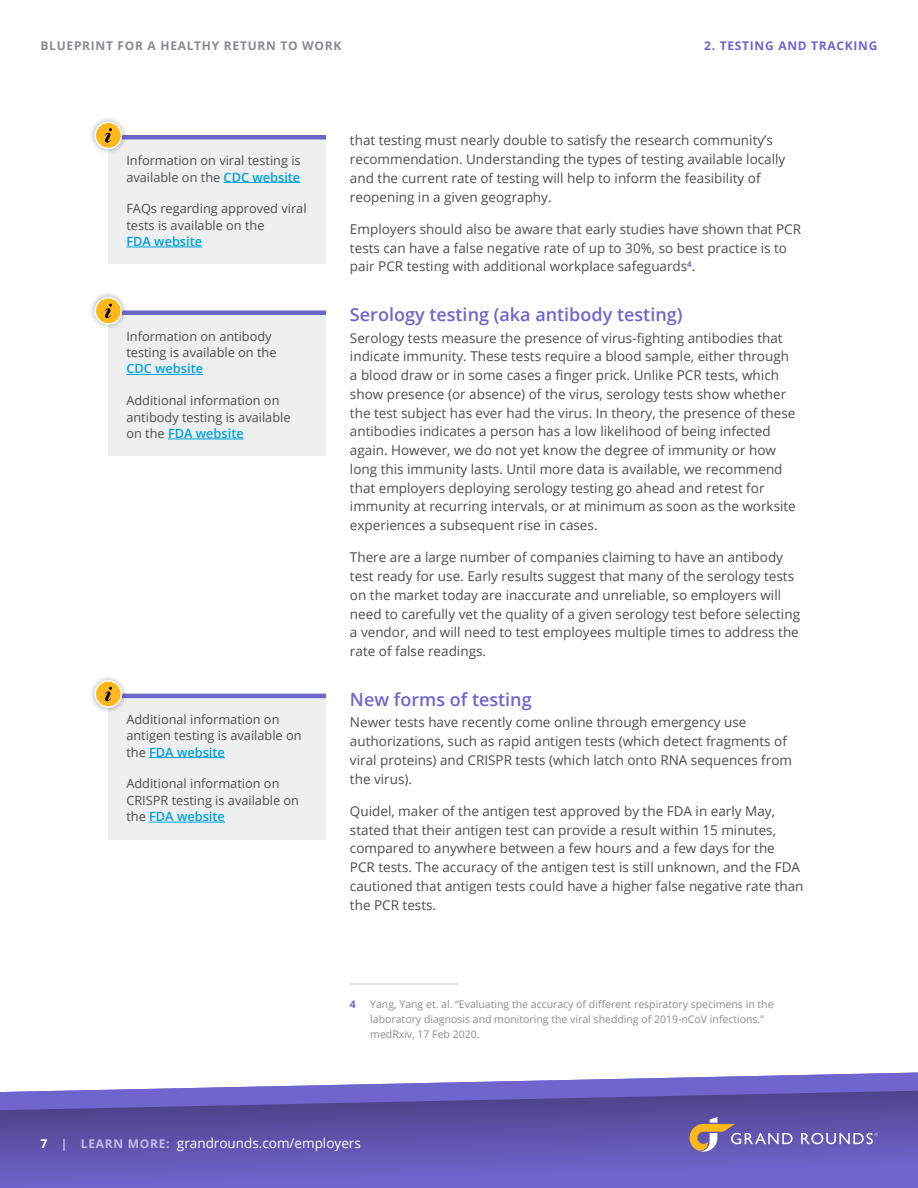
<style>
.page{position:relative;width:918px;height:1188px;background:#fff}
.page>*{position:absolute;margin:0;border:0;box-sizing:border-box;transform-origin:0 0}
.t1{font:600 18px "Open Sans";color:#6f65cd}
.t2{font:13.5px/18.8px "Open Sans";color:#4d4d4f}
.t3{font:13.5px "Open Sans";color:#fff}
.t4{font:12.75px/16.5px "Open Sans";color:#4d4d4f}
.t5{font:600 12.75px "Open Sans";color:#00a1de}
.t6{font:700 12px "Open Sans";letter-spacing:.06em;color:#888b8d}
.t7{font:700 12px "Open Sans";letter-spacing:.06em;color:#6f65cd}
.t8{font:10.5px/15px "Open Sans";color:#888b8d}
.t9{font:700 10.5px "Open Sans";color:#6f65cd}
.s1{font-weight:600;color:#00a1de}
.s2{font-weight:700;font-size:12px}
.s3{font-size:12px}
.s4{font-weight:700;font-size:12px;color:#c1bdea}
</style>
<div class="page">
<svg style="left:99px;top:1072px;width:819px;height:18px"></svg>
<svg style="left:0;top:1090px;width:918px;height:98px;background:#6158b3"></svg>
<svg style="left:690px;top:1117px;width:103px;height:35px;background:#8474a3"></svg>
<svg style="left:801px;top:1133px;width:77px;height:11px"></svg>
<hr style="left:350px;top:983px;width:108px;height:2px;background:#dcddde">
<div style="left:108px;top:137px;width:218px;height:127px;background:#eeefef"></div>
<hr style="left:224px;top:182px;width:76px;height:1px;background:#00a1de">
<hr style="left:126px;top:247px;width:76px;height:1px;background:#00a1de">
<div style="left:108px;top:135px;width:218px;height:5px;background:#6f65cd"></div>
<div style="left:88px;top:115px;width:40px;height:40px;background:#000;opacity:.35"></div>
<div style="left:95px;top:122px;width:27px;height:26px;background:#ffb81c;border-radius:50%"></div>
<div style="left:94px;top:122px;width:28px;height:27px;border:2px solid #fff;border-radius:50%"></div>
<svg style="left:105px;top:128px;width:7px;height:15px"></svg>
<div style="left:108px;top:313px;width:218px;height:143px;background:#eeefef"></div>
<hr style="left:126px;top:374px;width:77px;height:1px;background:#00a1de">
<hr style="left:168px;top:439px;width:76px;height:1px;background:#00a1de">
<div style="left:108px;top:696px;width:218px;height:143px;background:#eeefef"></div>
<hr style="left:149px;top:757px;width:76px;height:1px;background:#00a1de">
<hr style="left:149px;top:822px;width:76px;height:1px;background:#00a1de">
<div style="left:108px;top:310px;width:218px;height:5px;background:#6f65cd"></div>
<hr style="left:108px;top:694px;width:218px;height:4px;background:#6f65cd">
<div style="left:88px;top:291px;width:40px;height:40px;background:#000;opacity:.35"></div>
<div style="left:95px;top:298px;width:27px;height:26px;background:#ffb81c;border-radius:50%"></div>
<div style="left:94px;top:297px;width:28px;height:28px;border:2px solid #fff;border-radius:50%"></div>
<svg style="left:105px;top:304px;width:7px;height:14px"></svg>
<div style="left:88px;top:674px;width:40px;height:40px;background:#000;opacity:.35"></div>
<div style="left:95px;top:681px;width:27px;height:26px;background:#ffb81c;border-radius:50%"></div>
<div style="left:94px;top:680px;width:28px;height:28px;border:2px solid #fff;border-radius:50%"></div>
<svg style="left:105px;top:687px;width:7px;height:14px"></svg>
<p class="t6" style="left:40px;top:37px;width:302px">BLUEPRINT FOR A HEALTHY RETURN TO WORK</p>
<p class="t7" style="left:704px;top:37px;width:124px">2. TESTIN G AN D TRACK</p>
<p class="t7" style="left:854px;top:37px;width:25px">ING</p>
<p class="t4" style="left:126px;top:152px;width:176px">Information on viral testing is available on the <span class="s1">CDC website</span></p>
<p class="t4" style="left:126px;top:200px;width:182px">FAQs regarding approved viral tests is available on the</p>
<p class="t5" style="left:126px;top:233px;width:77px">FDA website</p>
<p class="t4" style="left:126px;top:327px;width:152px">Information on antibody testing is available on the</p>
<p class="t5" style="left:126px;top:360px;width:78px">CDC website</p>
<p class="t4" style="left:126px;top:392px;width:166px">Additional information on antibody testing is available on the <span class="s1">FDA website</span></p>
<p class="t4" style="left:126px;top:710px;width:177px">Additional information on antigen testing is available on the <span class="s1">FDA website</span></p>
<p class="t4" style="left:126px;top:775px;width:174px">Additional information on<br>CRISPR testing is available on the <span class="s1">FDA website</span></p>
<p class="t2" style="left:350px;top:131px;width:437px">that testing must nearly double to satisfy the research community’s recommendation. Understanding the types of testing available locally and the current rate of testing will help to inform the feasibility of reopening in a given geography.</p>
<p class="t2" style="left:350px;top:219px;width:453px">Employers should also be aware that early studies have shown that PCR tests can have a false negative rate of up to 30%, so best practice is to pair PCR testing with additional workplace safeguards<sup>4</sup>.</p>
<h1 class="t1" style="left:350px;top:302px;width:334px">Serology testing (aka antibody testing)</h1>
<p class="t2" style="left:350px;top:328px;width:447px">Serology tests measure the presence of virus-fighting antibodies that indicate immunity. These tests require a blood sample, either through a blood draw or in some cases a finger prick. Unlike PCR tests, which show presence (or absence) of the virus, serology tests show whether the test subject has ever had the virus. In theory, the presence of these antibodies indicates a person has a low likelihood of being infected again. However, we do not yet know the degree of immunity or how long this immunity lasts. Until more data is available, we recommend that employers deploying serology testing go ahead and retest for immunity at recurring intervals, or at minimum as soon as the worksite experiences a subsequent rise in cases.</p>
<p class="t2" style="left:350px;top:548px;width:452px">There are a large number of companies claiming to have an antibody test ready for use. Early results suggest that many of the serology tests on the market today are inaccurate and unreliable, so employers will need to carefully vet the quality of a given serology test before selecting a vendor, and will need to test employees multiple times to address the rate of false readings.</p>
<h1 class="t1" style="left:350px;top:687px;width:183px">New forms of testing</h1>
<p class="t2" style="left:350px;top:713px;width:444px">Newer tests have recently come online through emergency use authorizations, such as rapid antigen tests (which detect fragments of viral proteins) and CRISPR tests (which latch onto RNA sequences from the virus).</p>
<p class="t2" style="left:350px;top:801px;width:455px">Quidel, maker of the antigen test approved by the FDA in early May, stated that their antigen test can provide a result within 15 minutes, compared to anywhere between a few hours and a few days for the<br>PCR tests. The accuracy of the antigen test is still unknown, and the FDA cautioned that antigen tests could have a higher false negative rate than the PCR tests.</p>
<p class="t9" style="left:350px;top:997px;width:7px">4</p>
<p class="t8" style="left:370px;top:996px;width:405px">Yang, Yang et. al. “Evaluating the accuracy of different respiratory specimens in the laboratory diagnosis and monitoring the viral shedding of 2019-nCoV infections.” medRxiv, 17 Feb 2020.</p>
<p class="t3" style="left:40px;top:1133px;width:322px"><span class="s2">7</span> <span class="s3">|</span> <span class="s4">LEARN MORE:</span> grandrounds.com/employers</p>
</div>
